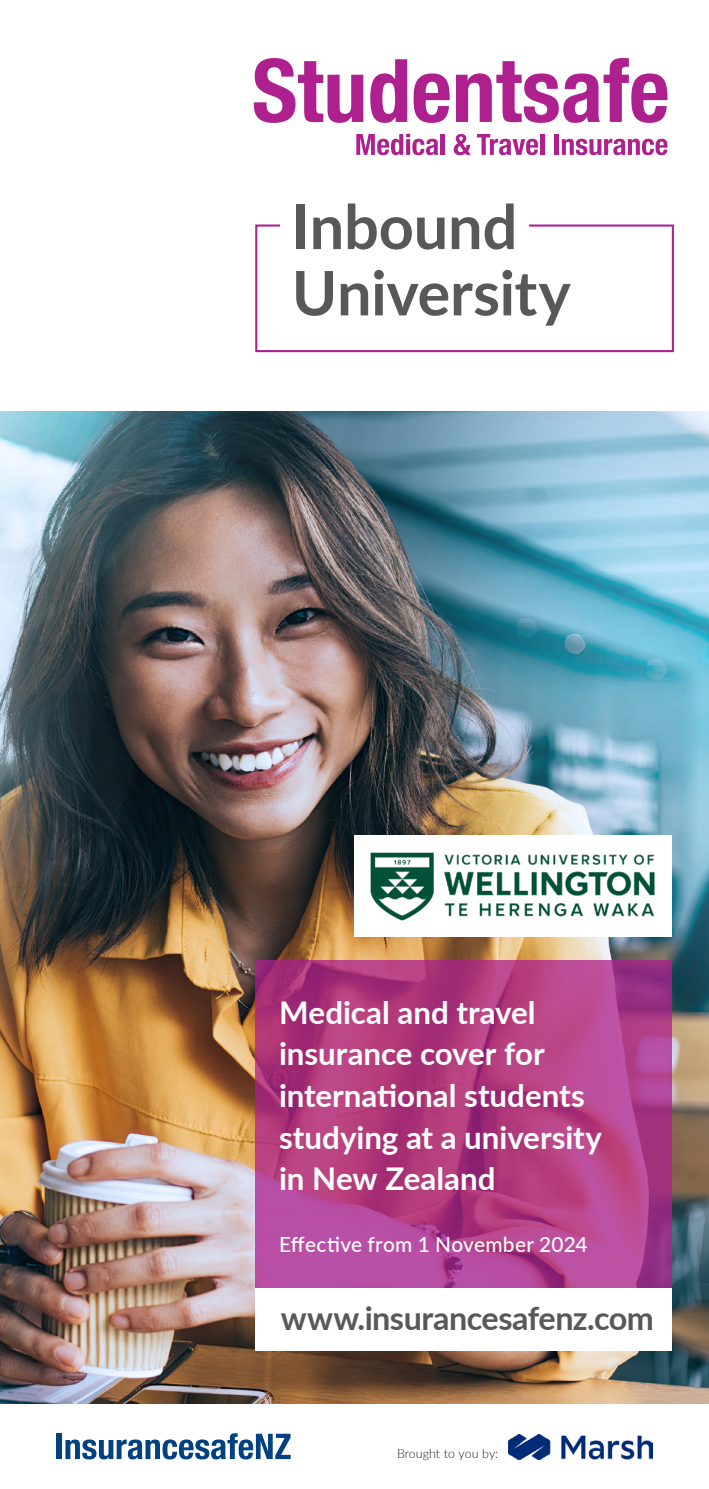
<style>
.page{position:relative;width:709px;height:1489px;background:#fff}
.page>*{position:absolute;margin:0;border:0;box-sizing:border-box;transform-origin:0 0}
.Title_40_46_375_ASL_A4{font:700 61.25px/66.2px "Lato";letter-spacing:-.005em;color:#57585a}
.Title_40_46_375_ASL_A4-2{font:700 32.25px "Lato";letter-spacing:-.015em;color:#57585a}
.Title_40_46_375_ASL_A4-3{font:700 31.25px/41.8px "Lato";color:#fff}
.Title_40_46_375_ASL_A4-4{font:500 20.75px "Lato";letter-spacing:.015em;color:#fff}
.Body_Text_2_-_16mm_Indent_7_5_11_Verdana{font:300 12.5px "Lato";letter-spacing:-.005em;color:#231f20}
</style>
<div class="page">
<img style="left:0;top:411px;width:709px;height:992px">
<svg style="left:254px;top:58px;width:109px;height:65px"></svg>
<svg style="left:370px;top:59px;width:37px;height:64px"></svg>
<svg style="left:413px;top:73px;width:36px;height:50px"></svg>
<svg style="left:456px;top:58px;width:211px;height:65px"></svg>
<svg style="left:356px;top:134px;width:82px;height:21px"></svg>
<hr style="left:441px;top:134px;width:4px;height:21px;background:#ad208e">
<svg style="left:453px;top:134px;width:18px;height:21px"></svg>
<svg style="left:477px;top:134px;width:61px;height:21px"></svg>
<hr style="left:540px;top:134px;width:4px;height:21px;background:#ad208e">
<div style="left:554px;top:134px;width:5px;height:21px;background:#ad208e"></div>
<svg style="left:562px;top:139px;width:105px;height:16px"></svg>
<svg style="left:255px;top:224px;width:419px;height:129px"></svg>
<svg style="left:255px;top:959px;width:417px;height:328px;background:#b03e86"></svg>
<div style="left:255px;top:1287px;width:417px;height:63px;background:#fff"></div>
<div style="left:57px;top:1433px;width:5px;height:25px;background:#014181"></div>
<svg style="left:65px;top:1433px;width:226px;height:26px"></svg>
<img style="left:508px;top:1434px;width:144px;height:25px">
<div style="left:354px;top:835px;width:318px;height:101px;background:#fff"></div>
<img style="left:348px;top:845px;width:329px;height:97px">
<p class="Title_40_46_375_ASL_A4" style="left:292px;top:191px;width:280px">Inbound<br>University</p>
<p class="Title_40_46_375_ASL_A4-3" style="left:279px;top:989px;width:324px">Medical and travel insurance cover for international students studying at a university in New Zealand</p>
<p class="Title_40_46_375_ASL_A4-4" style="left:279px;top:1229px;width:310px">Effective from 1 November 2024</p>
<p class="Title_40_46_375_ASL_A4-2" style="left:281px;top:1293px;width:374px">www.insurancesafenz.com</p>
<p class="Body_Text_2_-_16mm_Indent_7_5_11_Verdana" style="left:397px;top:1444px;width:103px">Brought to you by:</p>
</div>
